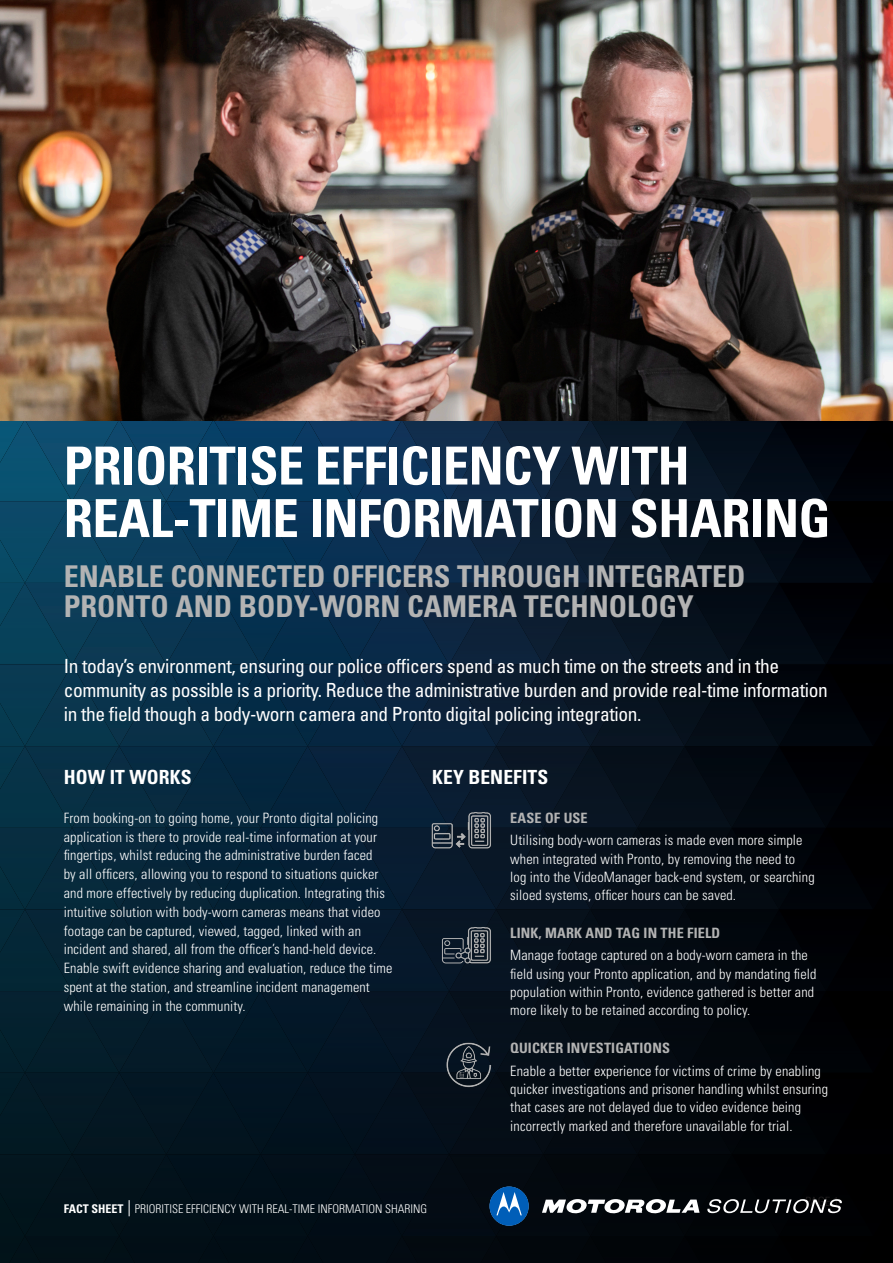
<style>
.page{position:relative;width:893px;height:1263px;background:#fff}
.page>*{position:absolute;margin:0;border:0;box-sizing:border-box;transform-origin:0 0}
.t1{font:700 condensed 52.5px/52.5px "Univers LT Std";letter-spacing:-.01em;color:#fff}
.Table_Cell_headers{font:700 condensed 30px/30px "Univers LT Std";color:#b3b3b3}
.t2{font:condensed 19.5px/24px "Univers LT Std";letter-spacing:-.02em;color:#fff}
.t3{font:700 condensed 19.5px "Univers LT Std";letter-spacing:.005em;color:#fff}
.t4{font:300 condensed 14.25px/18.8px "Univers LT Std";letter-spacing:.01em;color:#fff}
.t5{font:700 condensed 14.25px "Univers LT Std";letter-spacing:.01em;color:#b3b3b3}
.t6{font:300 condensed 12.75px "Univers LT Std";color:#231f20}
.t7{font:300 condensed 12px "Univers LT Std";color:#fff}
.s1{font-weight:700}
</style>
<div class="page">
<img style="left:0;top:0;width:893px;height:79px">
<img style="left:0;top:79px;width:893px;height:1184px">
<img style="left:428px;top:811px;width:68px;height:41px">
<p class="t1" style="left:64px;top:439px;width:768px">PRIORITISE EFFICIENCY WITH<br>REAL-TIME INFORMATION SHARING</p>
<p class="Table_Cell_headers" style="left:64px;top:561px;width:683px">ENABLE CONNECTED OFFICERS THROUGH INTEGRATED<br>PRONTO AND BODY-WORN CAMERA TECHNOLOGY</p>
<p class="t2" style="left:64px;top:654px;width:766px">In today’s environment, ensuring our police officers spend as much time on the streets and in the community as possible is a priority. Reduce the administrative burden and provide real-time information in the field though a body-worn camera and Pronto digital policing integration.</p>
<p class="t3" style="left:64px;top:765px;width:129px">HOW IT WORKS</p>
<p class="t3" style="left:432px;top:765px;width:117px">KEY BENEFITS</p>
<p class="t5" style="left:510px;top:809px;width:79px">EASE OF USE</p>
<p class="t4" style="left:510px;top:831px;width:306px;line-height:18.3px">Utilising body-worn cameras is made even more simple when integrated with Pronto, by removing the need to log into the VideoManager back-end system, or searching siloed systems, officer hours can be saved.</p>
<p class="t5" style="left:510px;top:924px;width:212px">LINK, MARK AND TAG IN THE FIELD</p>
<p class="t4" style="left:510px;top:946px;width:308px;line-height:18.3px">Manage footage captured on a body-worn camera in the field using your Pronto application, and by mandating field population within Pronto, evidence gathered is better and more likely to be retained according to policy.</p>
<p class="t5" style="left:510px;top:1039px;width:161px">QUICKER INVESTIGATIONS</p>
<p class="t4" style="left:510px;top:1061px;width:319px;line-height:18.3px">Enable a better experience for victims of crime by enabling quicker investigations and prisoner handling whilst ensuring that cases are not delayed due to video evidence being incorrectly marked and therefore unavailable for trial.</p>
<p class="t4" style="left:64px;top:809px;width:330px">From booking-on to going home, your Pronto digital policing application is there to provide real-time information at your fingertips, whilst reducing the administrative burden faced<br>by all officers, allowing you to respond to situations quicker and more effectively by reducing duplication. Integrating this intuitive solution with body-worn cameras means that video footage can be captured, viewed, tagged, linked with an incident and shared, all from the officer’s hand-held device.<br>Enable swift evidence sharing and evaluation, reduce the time spent at the station, and streamline incident management while remaining in the community.</p>
<p class="t7" style="left:64px;top:1202px;width:365px"><span class="s1">FACT SHEET</span> PRIORITISE EFFICIENCY WITH REAL-TIME INFORMATION SHARING</p>
<p class="t6" style="left:805px;top:1194px;width:35px">PAGE 1</p>
</div>
